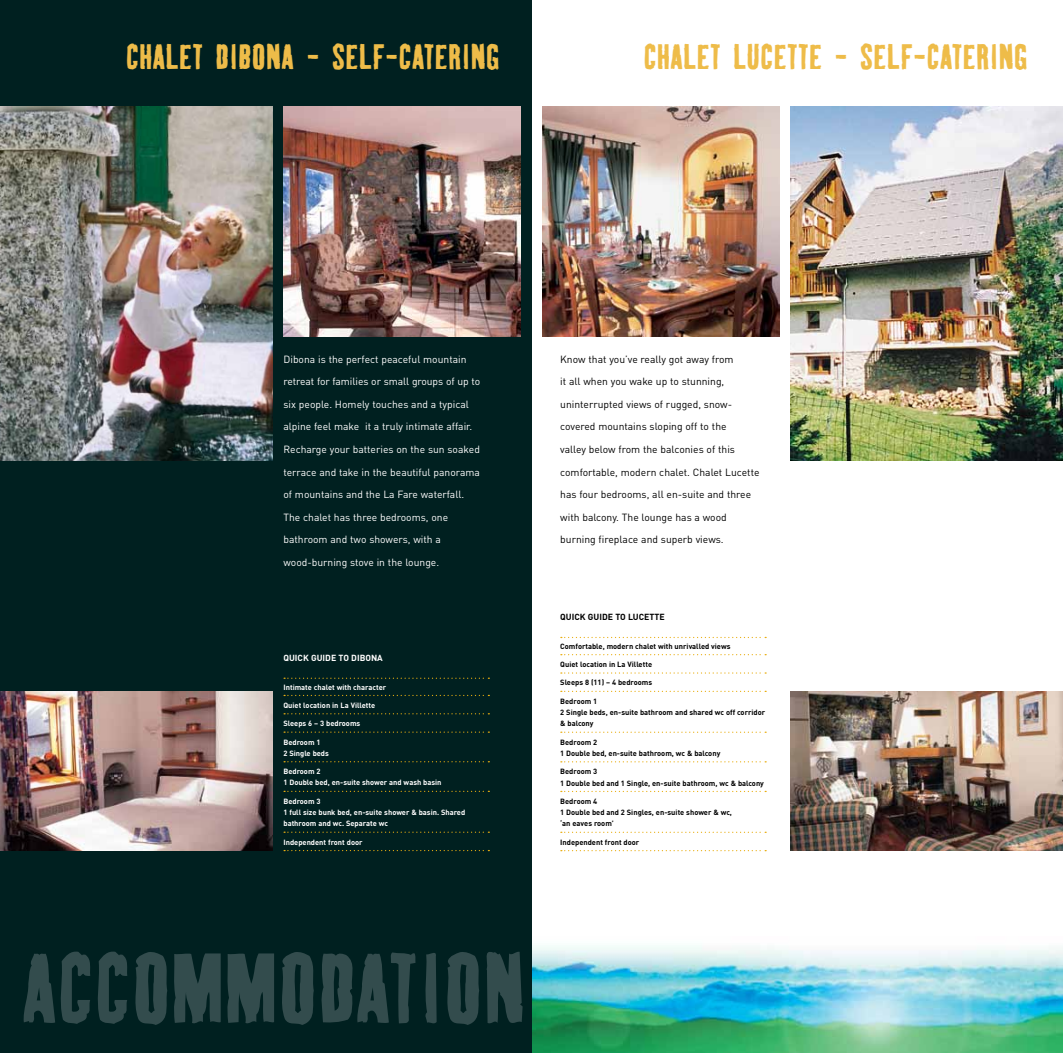
<style>
.page{position:relative;width:1063px;height:1053px;background:#fff}
.page>*{position:absolute;margin:0;border:0;box-sizing:border-box;transform-origin:0 0}
.t1{font:99.25px "Corrosion";color:#334c4d}
.t2{font:35.62px "Corrosion";color:#eebc49}
.t3{font:10.25px/22.5px "DIN";color:#fff}
.t4{font:10.25px/22.5px "DIN";color:#000}
.t5{font:700 8.75px "DIN";color:#000}
.t6{font:700 8.75px "DIN";color:#fff}
.t7{font:700 7.5px/11.2px "DIN";color:#000}
.t8{font:700 7.5px/11.2px "DIN";color:#fff}
</style>
<div class="page">
<img style="left:531px;top:935px;width:532px;height:117px">
<img style="left:542px;top:106px;width:238px;height:231px">
<img style="left:790px;top:691px;width:273px;height:159px">
<img style="left:790px;top:106px;width:273px;height:355px">
<div style="left:0;top:0;width:531px;height:1052px;background:#002020"></div>
<img style="left:283px;top:106px;width:238px;height:231px">
<img style="left:0;top:691px;width:273px;height:159px">
<svg style="left:561px;top:636px;width:205px;height:2px"></svg>
<svg style="left:561px;top:654px;width:205px;height:1px"></svg>
<svg style="left:561px;top:672px;width:205px;height:1px"></svg>
<svg style="left:561px;top:690px;width:205px;height:2px"></svg>
<svg style="left:561px;top:731px;width:205px;height:1px"></svg>
<svg style="left:561px;top:761px;width:205px;height:1px"></svg>
<svg style="left:561px;top:790px;width:205px;height:2px"></svg>
<svg style="left:561px;top:831px;width:205px;height:1px"></svg>
<svg style="left:561px;top:850px;width:205px;height:1px"></svg>
<svg style="left:284px;top:677px;width:205px;height:1px"></svg>
<svg style="left:284px;top:694px;width:205px;height:2px"></svg>
<svg style="left:284px;top:713px;width:205px;height:1px"></svg>
<svg style="left:284px;top:731px;width:205px;height:1px"></svg>
<svg style="left:284px;top:761px;width:205px;height:1px"></svg>
<svg style="left:284px;top:790px;width:205px;height:2px"></svg>
<svg style="left:284px;top:831px;width:205px;height:1px"></svg>
<svg style="left:284px;top:849px;width:205px;height:2px"></svg>
<img style="left:0;top:106px;width:273px;height:355px">
<h2 class="t2" style="left:126px;top:36px;width:311px">CHALET DI BONA - SELF-CATERIN</h2>
<h2 class="t2" style="left:486px;top:36px;width:15px">G</h2>
<h2 class="t2" style="left:643px;top:36px;width:143px">CHALET LUCETTE</h2>
<h2 class="t2" style="left:834px;top:36px;width:131px">- SELF-CATERIN</h2>
<h2 class="t2" style="left:1014px;top:36px;width:15px">G</h2>
<p class="t3" style="left:283px;top:348px;width:198px">Dibona is the perfect peaceful mountain retreat for families or small groups of up to six people. Homely touches and a typical alpine feel make it a truly intimate affair.<br>Recharge your batteries on the sun soaked terrace and take in the beautiful panorama of mountains and the La Fare waterfall.<br>The chalet has three bedrooms, one bathroom and two showers, with a wood-burning stove in the lounge.</p>
<p class="t6" style="left:283px;top:651px;width:101px">QUICK GUIDE TO DIBONA</p>
<p class="t8" style="left:283px;top:680px;width:104px">Intimate chalet with character</p>
<p class="t8" style="left:283px;top:699px;width:93px">Quiet location in La Villette</p>
<p class="t8" style="left:283px;top:717px;width:78px">Sleeps 6 – 3 bedrooms</p>
<p class="t8" style="left:283px;top:735px;width:47px">Bedroom 1<br>2 Single beds</p>
<p class="t8" style="left:283px;top:765px;width:160px">Bedroom 2<br>1 Double bed, en-suite shower and wash basin</p>
<p class="t8" style="left:283px;top:795px;width:183px">Bedroom 3<br>1 full size bunk bed, en-suite shower &amp; basin. Shared bathroom and wc. Separate wc</p>
<p class="t8" style="left:283px;top:835px;width:81px">Independent front door</p>
<p class="t4" style="left:560px;top:348px;width:201px">Know that you’ve really got away from<br>it all when you wake up to stunning, uninterrupted views of rugged, snow&shy;covered mountains sloping off to the<br>valley below from the balconies of this comfortable, modern chalet. Chalet Lucette has four bedrooms, all en-suite and three with balcony. The lounge has a wood burning fireplace and superb views.</p>
<p class="t5" style="left:560px;top:610px;width:106px">QUICK GUIDE TO LUCETTE</p>
<p class="t7" style="left:560px;top:640px;width:172px">Comfortable, modern chalet with unrivalled views</p>
<p class="t7" style="left:560px;top:658px;width:93px">Quiet location in La Villette</p>
<p class="t7" style="left:560px;top:676px;width:93px">Sleeps 8 (11) – 4 bedrooms</p>
<p class="t7" style="left:560px;top:695px;width:207px">Bedroom 1<br>2 Single beds, en-suite bathroom and shared wc off corridor &amp; balcony</p>
<p class="t7" style="left:560px;top:736px;width:162px">Bedroom 2<br>1 Double bed, en-suite bathroom, wc &amp; balcony</p>
<p class="t7" style="left:560px;top:765px;width:205px">Bedroom 3<br>1 Double bed and 1 Single, en-suite bathroom, wc &amp; balcony</p>
<p class="t7" style="left:560px;top:795px;width:173px">Bedroom 4<br>1 Double bed and 2 Singles, en-suite shower &amp; wc, ‘an eaves room’</p>
<p class="t7" style="left:560px;top:836px;width:81px">Independent front door</p>
<h1 class="t1" style="left:21px;top:929px;width:504px">ACCOMMODATI ON</h1>
</div>
